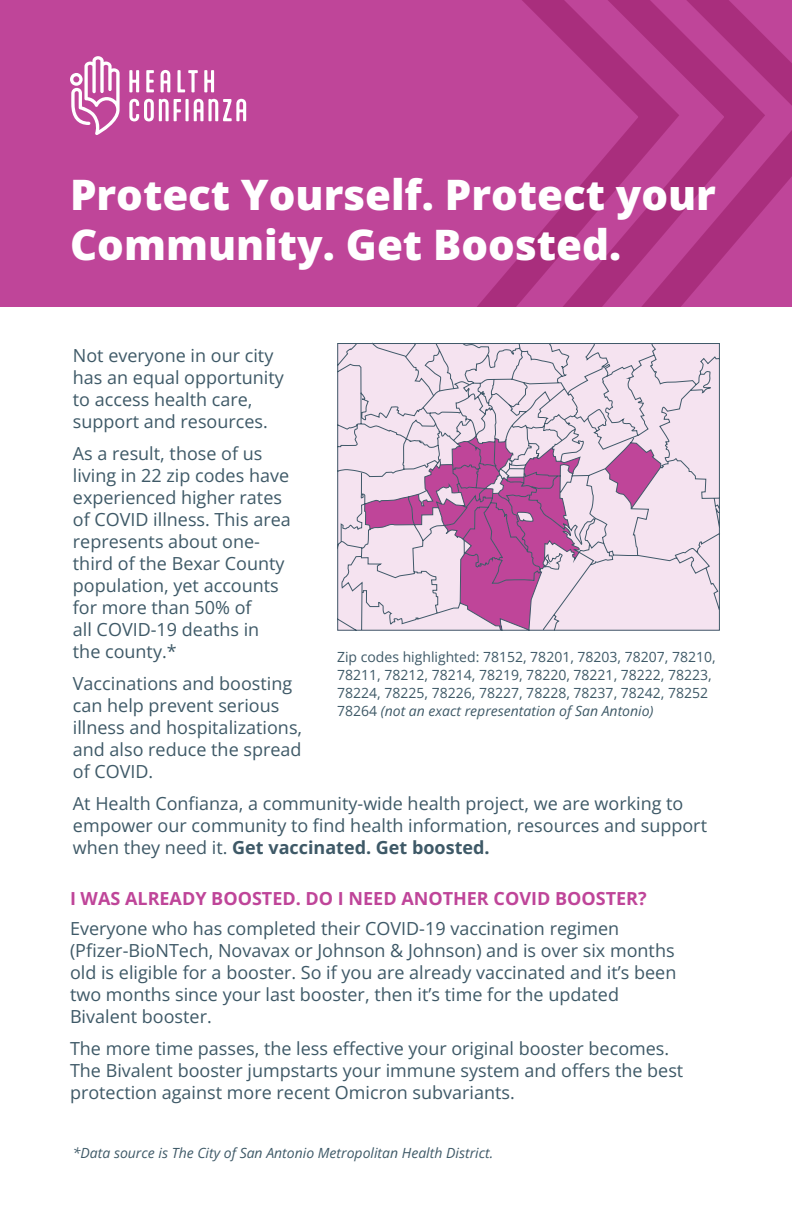
<style>
.page{position:relative;width:792px;height:1224px;background:#fff}
.page>*{position:absolute;margin:0;border:0;box-sizing:border-box;transform-origin:0 0}
.t1{font:800 42px/50px "Open Sans";color:#fff}
.t2{font:18px/22px "Open Sans";color:#3e5967}
.t3{font:700 18px "Open Sans";color:#bf4599}
.t4{font:14px/18px "Open Sans";color:#3e5967}
.t5{font:italic 14px "Open Sans";color:#3e5967}
.s1{font-weight:700}
.s2{font-style:italic}
</style>
<div class="page">
<div style="left:0;top:0;width:792px;height:306px;background:#bf4599"></div>
<svg style="left:478px;top:0;width:314px;height:306px"></svg>
<svg style="left:70px;top:56px;width:50px;height:79px"></svg>
<svg style="left:129px;top:70px;width:10px;height:22px"></svg>
<svg style="left:146px;top:70px;width:8px;height:22px"></svg>
<svg style="left:161px;top:70px;width:9px;height:22px"></svg>
<svg style="left:178px;top:70px;width:20px;height:22px"></svg>
<svg style="left:204px;top:70px;width:10px;height:22px"></svg>
<svg style="left:129px;top:99px;width:52px;height:22px"></svg>
<svg style="left:185px;top:99px;width:4px;height:22px"></svg>
<svg style="left:194px;top:99px;width:52px;height:22px"></svg>
<svg style="left:337px;top:342px;width:383px;height:289px;background:#ddbdd6"></svg>
<p class="t1" style="left:70px;top:169px;width:647px">Protect Yourself. Protect your<br>Community. Get Boosted.</p>
<p class="t2" style="left:73px;top:344px;width:212px">Not everyone in our city has an equal opportunity to access health care, support and resources.</p>
<p class="t2" style="left:73px;top:442px;width:219px">As a result, those of us living in 22 zip codes have experienced higher rates of COVID illness. This area represents about one&shy;third of the Bexar County population, yet accounts for more than 50% of<br>all COVID-19 deaths in the county.*</p>
<p class="t2" style="left:73px;top:672px;width:231px">Vaccinations and boosting can help prevent serious illness and hospitalizations, and also reduce the spread of COVID.</p>
<p class="t2" style="left:73px;top:792px;width:636px">At Health Confianza, a community-wide health project, we are working to empower our community to find health information, resources and support when they need it. <span class="s1">Get vaccinated. Get boosted.</span></p>
<p class="t3" style="left:70px;top:886px;width:578px">I WAS ALREADY BOOSTED. DO I NEED ANOTHER COVID BOOSTER?</p>
<p class="t2" style="left:70px;top:917px;width:608px">Everyone who has completed their COVID-19 vaccination regimen (Pfizer-BioNTech, Novavax or Johnson &amp; Johnson) and is over six months old is eligible for a booster. So if you are already vaccinated and it’s been two months since your last booster, then it’s time for the updated Bivalent booster.</p>
<p class="t2" style="left:70px;top:1037px;width:615px">The more time passes, the less effective your original booster becomes.<br>The Bivalent booster jumpstarts your immune system and offers the best protection against more recent Omicron subvariants.</p>
<p class="t4" style="left:337px;top:647px;width:380px">Zip codes highlighted: 78152, 78201, 78203, 78207, 78210, 78211, 78212, 78214, 78219, 78220, 78221, 78222, 78223, 78224, 78225, 78226, 78227, 78228, 78237, 78242, 78252<br>78264 <span class="s2">(not an exact representation of San Antonio)</span></p>
<p class="t5" style="left:73px;top:1143px;width:422px">*Data source is The City of San Antonio Metropolitan Health District.</p>
</div>
